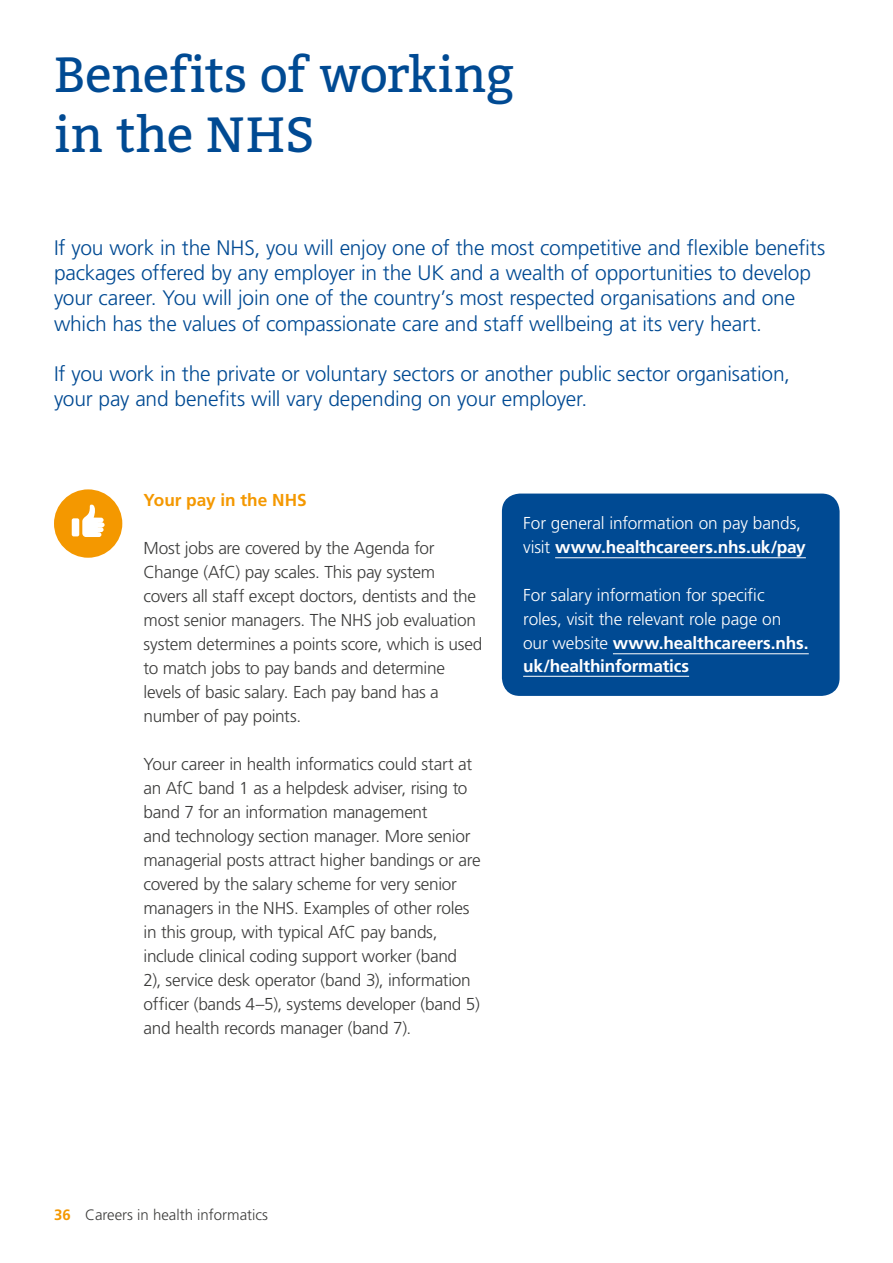
<style>
.page{position:relative;width:893px;height:1263px;background:#fff}
.page>*{position:absolute;margin:0;border:0;box-sizing:border-box;transform-origin:0 0}
.t1{font:49.5px/59.4px "Bitter";letter-spacing:-.01em;color:#004a93}
.t2{font:300 21px/25.2px "Frutiger LT Std";letter-spacing:-.01em;color:#004a93}
.t3{font:300 17.25px/24px "Frutiger LT Std";letter-spacing:-.02em;color:#3c3c3b}
.t4{font:300 17.25px/23.5px "Frutiger LT Std";letter-spacing:-.01em;color:#fff}
.t5{font:700 17.25px "Frutiger LT Std";color:#f49800}
.t6{font:300 15px "Frutiger LT Std";color:#3c3c3b}
.s1{font-weight:700}
.s2{font-weight:700;color:#f49800}
</style>
<div class="page">
<div style="left:54px;top:489px;width:68px;height:69px;background:#f49800;border-radius:50%"></div>
<svg style="left:82px;top:504px;width:23px;height:33px"></svg>
<div style="left:72px;top:518px;width:7px;height:18px;background:#fff;border-radius:2px"></div>
<div style="left:502px;top:494px;width:338px;height:202px;background:#004a93;border-radius:18px"></div>
<hr style="left:555px;top:557px;width:251px;height:1px;background:#fff">
<hr style="left:613px;top:653px;width:196px;height:1px;background:#fff">
<hr style="left:523px;top:676px;width:166px;height:1px;background:#fff">
<h1 class="t1" style="left:54px;top:43px;width:462px">Benefits of working in the NHS</h1>
<p class="t2" style="left:54px;top:235px;width:773px">If you work in the NHS, you will enjoy one of the most competitive and flexible benefits packages offered by any employer in the UK and a wealth of opportunities to develop your career. You will join one of the country’s most respected organisations and one which has the values of compassionate care and staff wellbeing at its very heart.</p>
<p class="t2" style="left:54px;top:361px;width:737px">If you work in the private or voluntary sectors or another public sector organisation, your pay and benefits will vary depending on your employer.</p>
<p class="t5" style="left:144px;top:489px;width:165px">Your pay in the NHS</p>
<p class="t3" style="left:144px;top:536px;width:340px">Most jobs are covered by the Agenda for Change (AfC) pay scales. This pay system covers all staff except doctors, dentists and the most senior managers. The NHS job evaluation system determines a points score, which is used to match jobs to pay bands and determine levels of basic salary. Each pay band has a number of pay points.</p>
<p class="t3" style="left:144px;top:752px;width:339px">Your career in health informatics could start at an AfC band 1 as a helpdesk adviser, rising to band 7 for an information management<br>and technology section manager. More senior managerial posts attract higher bandings or are covered by the salary scheme for very senior managers in the NHS. Examples of other roles in this group, with typical AfC pay bands, include clinical coding support worker (band<br>2), service desk operator (band 3), information officer (bands 4–5), systems developer (band 5) and health records manager (band 7).</p>
<p class="t4" style="left:523px;top:511px;width:284px;line-height:24px">For general information on pay bands, visit <span class="s1">www.healthcareers.nhs.uk/pay</span></p>
<p class="t4" style="left:523px;top:584px;width:287px">For salary information for specific<br>roles, visit the relevant role page on our website <span class="s1">www.healthcareers.nhs. uk/healthinformatics</span></p>
<p class="t6" style="left:54px;top:1206px;width:216px"><span class="s2">36</span> Careers in health informatics</p>
</div>
